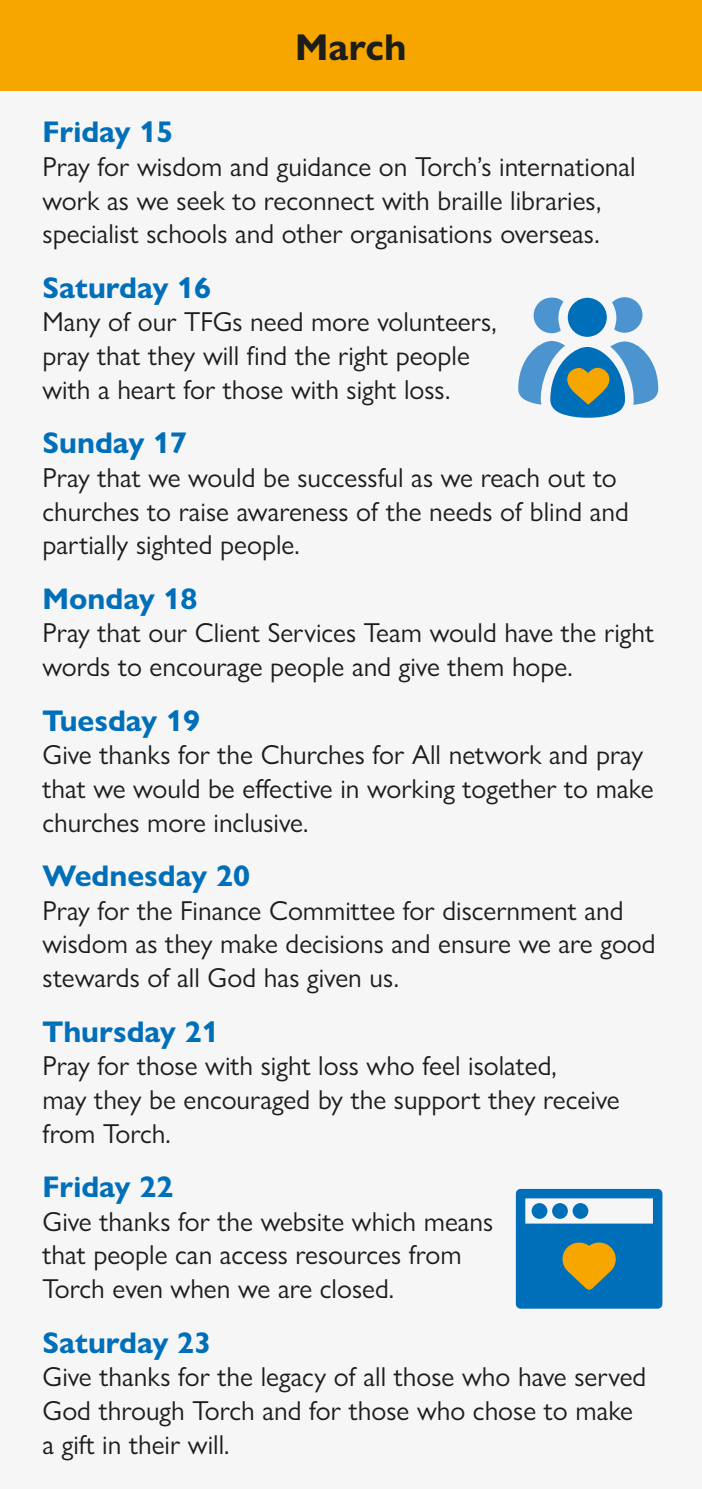
<style>
.page{position:relative;width:702px;height:1489px;background:#fff}
.page>*{position:absolute;margin:0;border:0;box-sizing:border-box;transform-origin:0 0}
.t1{font:700 37.5px "Gill Sans Nova";letter-spacing:.005em;color:#1d1d1b}
.Day_Heading{font:700 30px "Gill Sans Nova";color:#006fb9}
.Day_Text{font:27.5px/33.5px "Gill Sans Nova";color:#1d1d1b}
</style>
<div class="page">
<div style="left:0;top:54px;width:702px;height:1434px;background:#f6f6f6"></div>
<div style="left:0;top:0;width:702px;height:91px;background:#f7a600"></div>
<svg style="left:516px;top:1188px;width:146px;height:120px;background:#418aaf"></svg>
<div style="left:552px;top:1202px;width:16px;height:16px;background:#006fb9;border-radius:50%"></div>
<svg style="left:572px;top:1202px;width:16px;height:16px"></svg>
<svg style="left:531px;top:1202px;width:16px;height:16px"></svg>
<svg style="left:612px;top:297px;width:30px;height:36px"></svg>
<div style="left:567px;top:298px;width:39px;height:39px;background:#006fb9;border-radius:50%"></div>
<svg style="left:533px;top:297px;width:30px;height:36px"></svg>
<svg style="left:518px;top:341px;width:140px;height:77px"></svg>
<p class="t1" style="left:295px;top:24px;width:113px">March</p>
<p class="Day_Heading" style="left:43px;top:114px;width:132px">Friday 15</p>
<p class="Day_Text" style="left:43px;top:150px;width:594px">Pray for wisdom and guidance on Torch’s international work as we seek to reconnect with braille libraries, specialist schools and other organisations overseas.</p>
<p class="Day_Heading" style="left:43px;top:269px;width:170px">Saturday 16</p>
<p class="Day_Text" style="left:43px;top:305px;width:456px">Many of our TFGs need more volunteers, pray that they will find the right people with a heart for those with sight loss.</p>
<p class="Day_Heading" style="left:43px;top:424px;width:146px">Sunday 17</p>
<p class="Day_Text" style="left:43px;top:460px;width:588px">Pray that we would be successful as we reach out to churches to raise awareness of the needs of blind and partially sighted people.</p>
<p class="Day_Heading" style="left:43px;top:580px;width:156px">Monday 18</p>
<p class="Day_Text" style="left:43px;top:616px;width:613px">Pray that our Client Services Team would have the right words to encourage people and give them hope.</p>
<p class="Day_Heading" style="left:43px;top:702px;width:159px">Tuesday 19</p>
<p class="Day_Text" style="left:43px;top:738px;width:612px">Give thanks for the Churches for All network and pray that we would be effective in working together to make churches more inclusive.</p>
<p class="Day_Heading" style="left:43px;top:857px;width:209px">Wednesday 20</p>
<p class="Day_Text" style="left:43px;top:893px;width:614px">Pray for the Finance Committee for discernment and wisdom as they make decisions and ensure we are good stewards of all God has given us.</p>
<p class="Day_Heading" style="left:43px;top:1012px;width:178px">Thursday 21</p>
<p class="Day_Text" style="left:43px;top:1048px;width:578px">Pray for those with sight loss who feel isolated,<br>may they be encouraged by the support they receive from Torch.</p>
<p class="Day_Heading" style="left:43px;top:1168px;width:132px">Friday 22</p>
<p class="Day_Text" style="left:43px;top:1204px;width:452px">Give thanks for the website which means that people can access resources from<br>Torch even when we are closed.</p>
<p class="Day_Heading" style="left:43px;top:1323px;width:170px">Saturday 23</p>
<p class="Day_Text" style="left:43px;top:1359px;width:605px">Give thanks for the legacy of all those who have served<br>God through Torch and for those who chose to make a gift in their will.</p>
</div>
